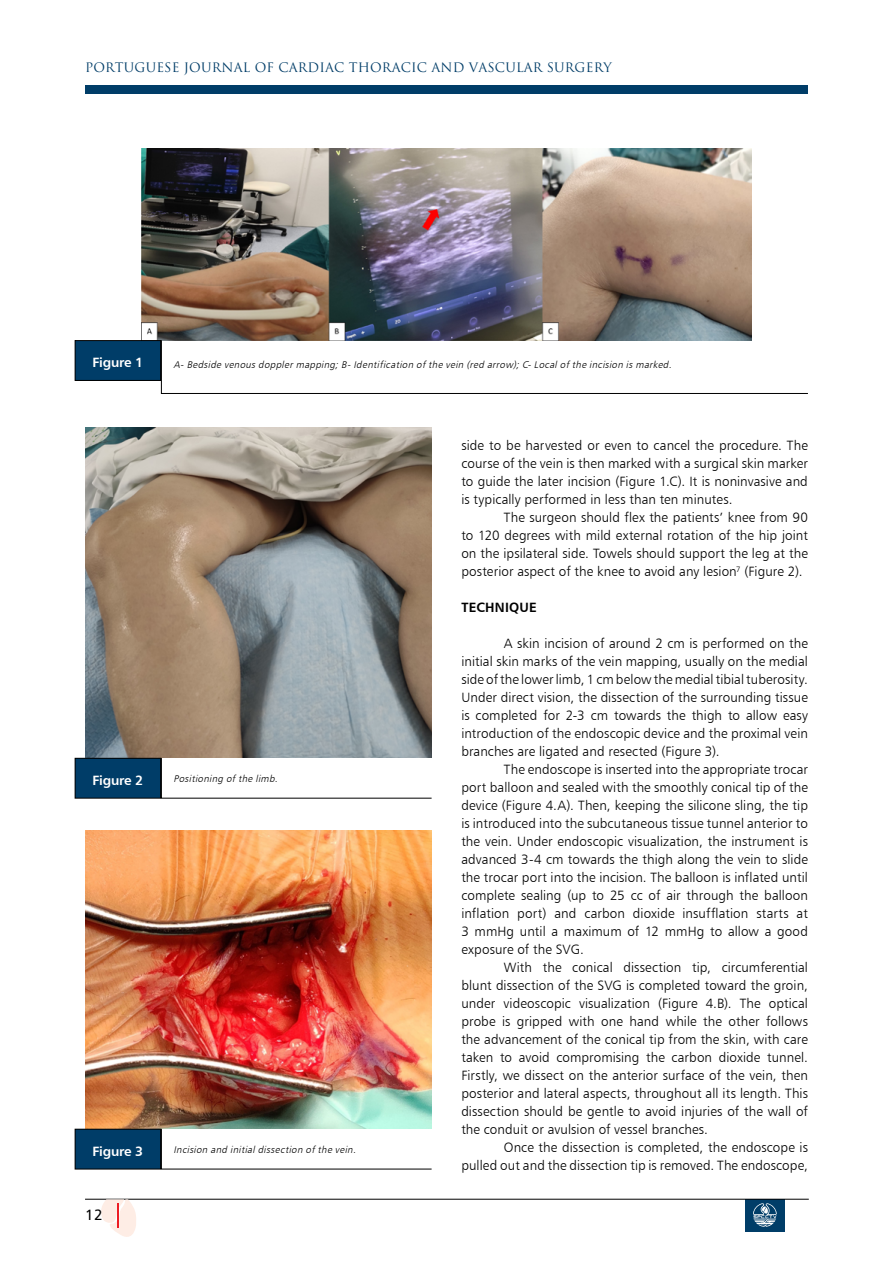
<style>
.page{position:relative;width:893px;height:1263px;background:#fff}
.page>*{position:absolute;margin:0;border:0;box-sizing:border-box;transform-origin:0 0}
.t1{font:15px "Humanist 777 BT Roman B";color:#000}
.t2{font:13.5px/18px "Humanist 777 BT Light B";letter-spacing:.005em;color:#000;text-align:justify}
.t3{font:13.5px "Humanist 777 BT Bold B";letter-spacing:-.02em;color:#fff}
.t4{font:13.5px "Humanist 777 BT Bold B";letter-spacing:.015em;color:#000}
.t5{font:12.75px "Trajan Pro 3";letter-spacing:.01em;color:#003d68}
.t6{font:italic 9.75px "Humanist 777 BT Light B";color:#000}
</style>
<div class="page">
<div style="left:745px;top:1199px;width:40px;height:33px;background:#003d68"></div>
<svg style="left:753px;top:1203px;width:24px;height:24px"></svg>
<hr style="left:85px;top:1199px;width:724px;height:1px;background:#000">
<div style="left:85px;top:85px;width:723px;height:8px;background:#003d68"></div>
<svg style="left:101px;top:1199px;width:35px;height:38px"></svg>
<img style="left:141px;top:149px;width:611px;height:191px">
<img style="left:85px;top:427px;width:347px;height:331px">
<img style="left:85px;top:830px;width:347px;height:299px">
<svg style="left:161px;top:339px;width:647px;height:55px"></svg>
<svg style="left:161px;top:757px;width:271px;height:42px"></svg>
<svg style="left:161px;top:1128px;width:271px;height:42px"></svg>
<div style="left:75px;top:341px;width:86px;height:39px;background:#003d68"></div>
<div style="left:75px;top:340px;width:86px;height:41px;border:1px solid #000"></div>
<div style="left:75px;top:758px;width:86px;height:40px;background:#003d68"></div>
<div style="left:75px;top:758px;width:86px;height:40px;border:1px solid #000"></div>
<div style="left:75px;top:1129px;width:86px;height:40px;background:#003d68"></div>
<div style="left:75px;top:1129px;width:86px;height:40px;border:1px solid #000"></div>
<p class="t5" style="left:85px;top:59px;width:528px">PORTUGUESE JOURNAL OF CARDIAC THORACIC AND VASCULAR SURGERY</p>
<p class="t3" style="left:93px;top:354px;width:52px">Figure 1</p>
<p class="t6" style="left:174px;top:358px;width:502px">A- Bedside venous doppler mapping; B- Identification of the vein (red arrow); C- Local of the incision is marked.</p>
<p class="t3" style="left:93px;top:772px;width:52px">Figure 2</p>
<p class="t6" style="left:174px;top:773px;width:108px">Positioning of the limb.</p>
<p class="t3" style="left:93px;top:1142px;width:52px">Figure 3</p>
<p class="t6" style="left:174px;top:1143px;width:186px">Incision and initial dissection of the vein.</p>
<p class="t2" style="left:461px;top:436px;width:348px">side to be harvested or even to cancel the procedure. The course of the vein is then marked with a surgical skin marker to guide the later incision (Figure 1.C). It is noninvasive and is typically performed in less than ten minutes.</p>
<p class="t2" style="left:461px;top:508px;width:348px;text-indent:43px">The surgeon should flex the patients’ knee from 90 to 120 degrees with mild external rotation of the hip joint on the ipsilateral side. Towels should support the leg at the posterior aspect of the knee to avoid any lesion<sup>7</sup> (Figure 2).</p>
<p class="t4" style="left:461px;top:599px;width:77px">TECHNIQUE</p>
<p class="t2" style="left:461px;top:634px;width:348px;text-indent:43px">A skin incision of around 2 cm is performed on the initial skin marks of the vein mapping, usually on the medial side of the lower limb, 1 cm below the medial tibial tuberosity.<br>Under direct vision, the dissection of the surrounding tissue is completed for 2-3 cm towards the thigh to allow easy introduction of the endoscopic device and the proximal vein branches are ligated and resected (Figure 3).</p>
<p class="t2" style="left:461px;top:760px;width:348px;text-indent:43px">The endoscope is inserted into the appropriate trocar port balloon and sealed with the smoothly conical tip of the device (Figure 4.A). Then, keeping the silicone sling, the tip is introduced into the subcutaneous tissue tunnel anterior to the vein. Under endoscopic visualization, the instrument is advanced 3-4 cm towards the thigh along the vein to slide the trocar port into the incision. The balloon is inflated until complete sealing (up to 25 cc of air through the balloon inflation port) and carbon dioxide insufflation starts at 3 mmHg until a maximum of 12 mmHg to allow a good exposure of the SVG.</p>
<p class="t2" style="left:461px;top:958px;width:348px;text-indent:43px">With the conical dissection tip, circumferential blunt dissection of the SVG is completed toward the groin, under videoscopic visualization (Figure 4.B). The optical probe is gripped with one hand while the other follows the advancement of the conical tip from the skin, with care taken to avoid compromising the carbon dioxide tunnel.<br>Firstly, we dissect on the anterior surface of the vein, then posterior and lateral aspects, throughout all its length. This dissection should be gentle to avoid injuries of the wall of the conduit or avulsion of vessel branches.</p>
<p class="t2" style="left:461px;top:1138px;width:348px;text-align:right">Once the dissection is completed, the endoscope is<br>pulled out and the dissection tip is removed. The endoscope,</p>
<p class="t1" style="left:85px;top:1205px;width:19px">12</p>
</div>
